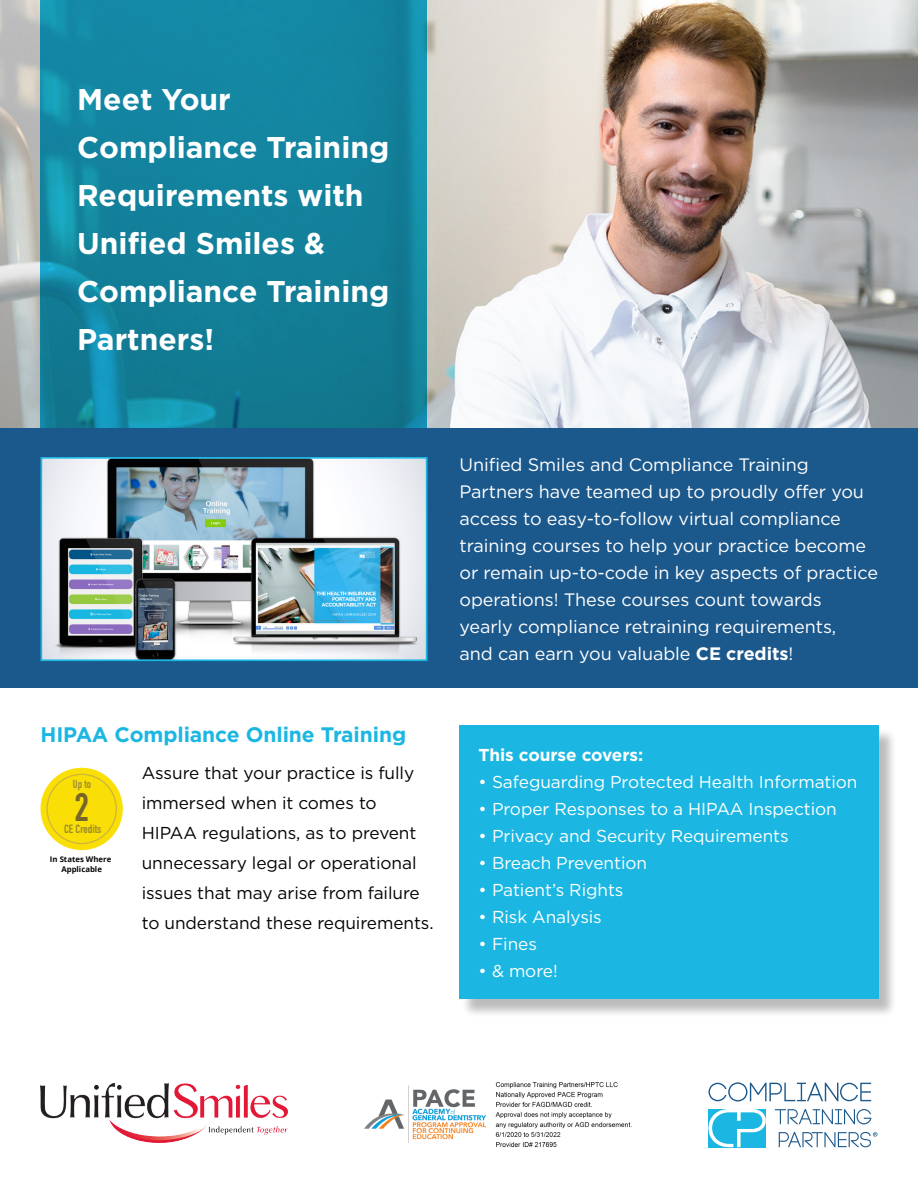
<style>
.page{position:relative;width:918px;height:1188px;background:#fff}
.page>*{position:absolute;margin:0;border:0;box-sizing:border-box;transform-origin:0 0}
.t1{font:700 39.15px "DIN Condensed";color:#766629}
.t2{font:700 30px/48px "Gotham";color:#fff}
.t3{font:700 21px "Gotham";letter-spacing:-.005em;color:#1bb7e2}
.t4{font:18px/27px "Gotham";letter-spacing:-.005em;color:#fff}
.t5{font:17.25px/30px "Gotham";letter-spacing:-.005em;color:#040503}
.t6{font:17.25px "Gotham";letter-spacing:-.005em;color:#fff}
.t7{font:700 17.25px "Gotham";letter-spacing:-.005em;color:#fff}
.t8{font:700 11.85px "DIN Condensed";color:#9b8928}
.t9{font:700 11.4px "DIN Condensed";color:#9c8b31}
.t10{font:700 7.8px/10.4px "Open Sans";color:#040503;text-align:center}
.s1{font-weight:700}
</style>
<div class="page">
<img style="left:0;top:0;width:918px;height:429px">
<div style="left:461px;top:728px;width:436px;height:290px;background:#231f20;opacity:.3"></div>
<div style="left:459px;top:726px;width:419px;height:273px;background:#1bb7e2"></div>
<svg style="left:40px;top:0;width:388px;height:429px;background:#13839d"></svg>
<div style="left:0;top:429px;width:918px;height:259px;background:#1b588c"></div>
<img style="left:44px;top:460px;width:381px;height:198px">
<div style="left:41px;top:457px;width:387px;height:204px;border:2px solid #1bb7e2"></div>
<div style="left:40px;top:768px;width:83px;height:82px;background:#fadf06;border-radius:50%"></div>
<div style="left:46px;top:774px;width:71px;height:70px;border:1px solid #cfb53a;border-radius:50%"></div>
<svg style="left:709px;top:1082px;width:162px;height:20px"></svg>
<svg style="left:775px;top:1109px;width:96px;height:15px"></svg>
<svg style="left:708px;top:1109px;width:58px;height:38px"></svg>
<svg style="left:779px;top:1132px;width:99px;height:15px"></svg>
<img style="left:40px;top:1083px;width:248px;height:59px">
<img style="left:364px;top:1082px;width:268px;height:66px">
<p class="t2" style="left:77px;top:75px;width:314px">Meet Your<br>Compliance Training<br>Requirements with<br>Unified Smiles &amp;<br>Compliance Training<br>Partners!</p>
<p class="t3" style="left:40px;top:721px;width:367px">HIPAA Compliance Online Training</p>
<p class="t5" style="left:142px;top:758px;width:293px">Assure that your practice is fully immersed when it comes to<br>HIPAA regulations, as to prevent unnecessary legal or operational issues that may arise from failure to understand these requirements.</p>
<p class="t9" style="left:73px;top:776px;width:20px">Up to</p>
<p class="t1" style="left:75px;top:781px;width:16px">2</p>
<p class="t8" style="left:64px;top:821px;width:39px">CE Credits</p>
<p class="t10" style="left:50px;top:854px;width:63px">In States Where<br>Applicable</p>
<p class="t4" style="left:460px;top:451px;width:420px">Unified Smiles and Compliance Training Partners have teamed up to proudly offer you access to easy-to-follow virtual compliance training courses to help your practice become or remain up-to-code in key aspects of practice operations! These courses count towards yearly compliance retraining requirements,<br>and can earn you valuable <span class="s1">CE credits</span>!</p>
<p class="t7" style="left:478px;top:743px;width:166px">This course covers:</p>
<p class="t6" style="left:478px;top:771px;width:381px">• Safeguarding Protected Health Information</p>
<p class="t6" style="left:478px;top:798px;width:360px">• Proper Responses to a HIPAA Inspection</p>
<p class="t6" style="left:478px;top:825px;width:312px">• Privacy and Security Requirements</p>
<p class="t6" style="left:478px;top:852px;width:170px">• Breach Prevention</p>
<p class="t6" style="left:478px;top:879px;width:147px">• Patient’s Rights</p>
<p class="t6" style="left:478px;top:906px;width:125px">• Risk Analysis</p>
<p class="t6" style="left:478px;top:933px;width:60px">• Fines</p>
<p class="t6" style="left:478px;top:960px;width:81px">• &amp; more!</p>
</div>
